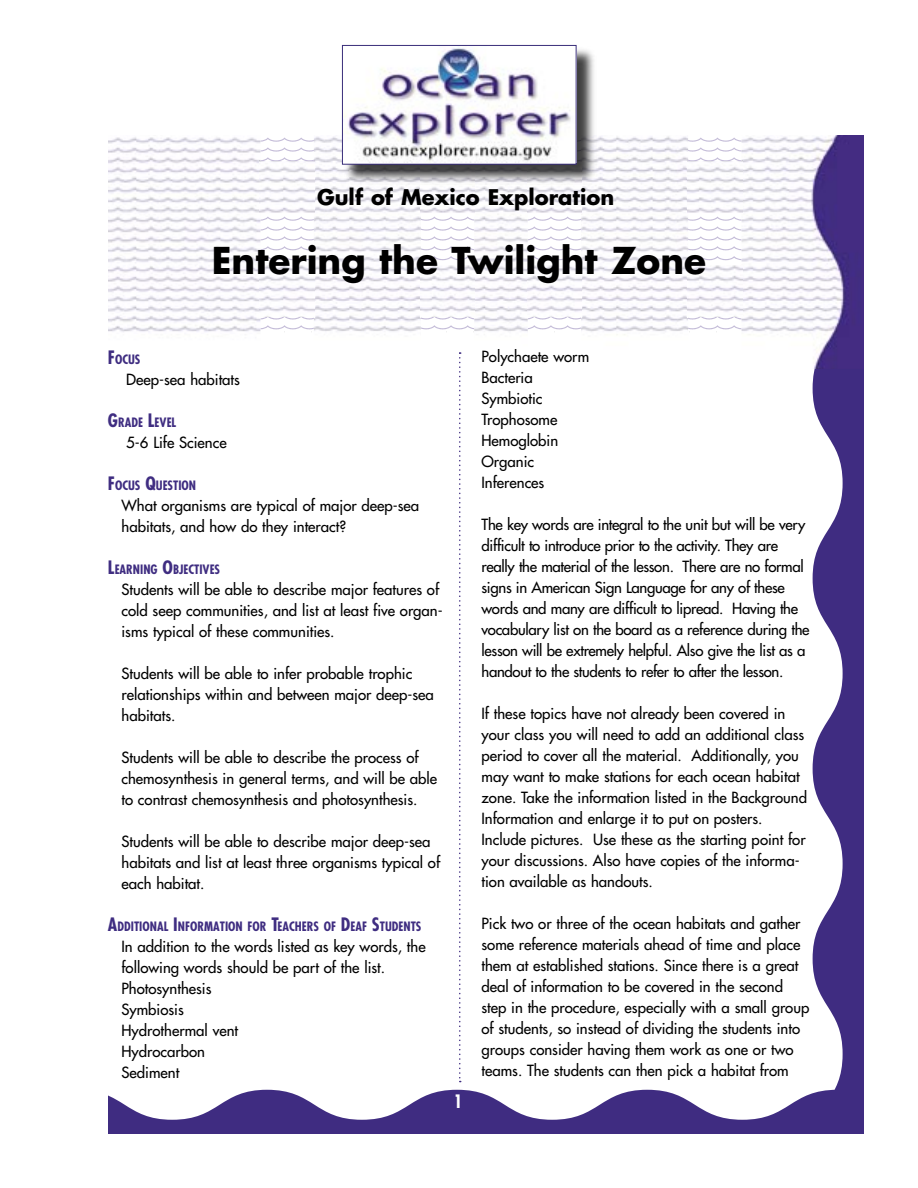
<style>
.page{position:relative;width:918px;height:1188px;background:#fff}
.page>*{position:absolute;margin:0;border:0;box-sizing:border-box;transform-origin:0 0}
.t1{font:700 36px "Futura";color:#000}
.body_text_lists{font:700 21px "Futura";color:#000}
.t2{font:700 condensed 18px "Futura";color:#fff}
.body_text_lists-2{font:15px/21px "Futura";color:#000}
.body_text_lists-3{font:15px/21px "Futura";letter-spacing:-.02em;color:#000}
.Sub_head{font:700 condensed 12.6px "Futura";color:#3f2d81}
.s1{font-size:18px}
</style>
<div class="page">
<svg style="left:261px;top:256px;width:52px;height:4px"></svg>
<svg style="left:261px;top:246px;width:52px;height:4px"></svg>
<svg style="left:261px;top:217px;width:52px;height:23px"></svg>
<svg style="left:421px;top:256px;width:53px;height:4px"></svg>
<svg style="left:421px;top:246px;width:53px;height:4px"></svg>
<svg style="left:421px;top:217px;width:53px;height:23px"></svg>
<svg style="left:528px;top:256px;width:53px;height:4px"></svg>
<svg style="left:528px;top:246px;width:53px;height:4px"></svg>
<svg style="left:528px;top:217px;width:53px;height:23px"></svg>
<svg style="left:689px;top:256px;width:52px;height:4px"></svg>
<svg style="left:689px;top:246px;width:52px;height:4px"></svg>
<svg style="left:689px;top:217px;width:52px;height:23px"></svg>
<svg style="left:261px;top:137px;width:52px;height:24px"></svg>
<svg style="left:689px;top:137px;width:52px;height:24px"></svg>
<svg style="left:261px;top:318px;width:52px;height:14px"></svg>
<svg style="left:421px;top:318px;width:53px;height:14px"></svg>
<svg style="left:528px;top:318px;width:53px;height:14px"></svg>
<svg style="left:689px;top:318px;width:52px;height:14px"></svg>
<svg style="left:813px;top:369px;width:51px;height:721px;fill:#3f2c81"></svg>
<svg style="left:108px;top:1090px;width:756px;height:44px"></svg>
<img style="left:108px;top:137px;width:153px;height:195px">
<img style="left:313px;top:135px;width:108px;height:197px">
<img style="left:474px;top:186px;width:54px;height:146px">
<img style="left:581px;top:136px;width:108px;height:199px">
<img style="left:741px;top:135px;width:123px;height:234px">
<img style="left:260px;top:161px;width:55px;height:52px">
<img style="left:420px;top:185px;width:55px;height:28px">
<img style="left:527px;top:185px;width:55px;height:28px">
<img style="left:688px;top:161px;width:54px;height:52px">
<img style="left:260px;top:265px;width:55px;height:53px">
<img style="left:420px;top:265px;width:55px;height:53px">
<img style="left:527px;top:265px;width:55px;height:53px">
<img style="left:688px;top:265px;width:54px;height:53px">
<div style="left:343px;top:46px;width:254px;height:139px;background:#000;opacity:.75"></div>
<img style="left:344px;top:47px;width:231px;height:115px">
<div style="left:342px;top:45px;width:235px;height:120px;border:1px solid #392e7a"></div>
<svg style="left:459px;top:352px;width:2px;height:730px"></svg>
<p class="body_text_lists" style="left:317px;top:183px;width:299px">Gulf of Mexico Exploration</p>
<p class="t1" style="left:212px;top:236px;width:496px">Entering the Twilight Zone</p>
<p class="Sub_head" style="left:108px;top:352px;width:34px"><span class="s1">F</span>OCUS</p>
<p class="body_text_lists-2" style="left:126px;top:369px;width:115px">Deep-sea habitats</p>
<p class="Sub_head" style="left:108px;top:415px;width:70px"><span class="s1">G</span>RADE <span class="s1">L</span>EVEL</p>
<p class="body_text_lists-2" style="left:126px;top:432px;width:102px">5-6 Life Science</p>
<p class="Sub_head" style="left:108px;top:478px;width:90px"><span class="s1">F</span>OCUS <span class="s1">Q</span>UESTION</p>
<p class="body_text_lists-2" style="left:121px;top:495px;width:299px">What organisms are typical of major deep-sea habitats, and how do they interact?</p>
<p class="Sub_head" style="left:108px;top:562px;width:114px"><span class="s1">L</span>EARNING <span class="s1">O</span>BJECTIVES</p>
<p class="body_text_lists-2" style="left:121px;top:579px;width:323px">Students will be able to describe major features of cold seep communities, and list at least five organ&shy;isms typical of these communities.</p>
<p class="body_text_lists-2" style="left:121px;top:663px;width:314px">Students will be able to infer probable trophic relationships within and between major deep-sea habitats.</p>
<p class="body_text_lists-2" style="left:121px;top:747px;width:317px">Students will be able to describe the process of chemosynthesis in general terms, and will be able to contrast chemosynthesis and photosynthesis.</p>
<p class="body_text_lists-2" style="left:121px;top:831px;width:320px">Students will be able to describe major deep-sea habitats and list at least three organisms typical of each habitat.</p>
<p class="Sub_head" style="left:108px;top:919px;width:315px"><span class="s1">A</span>DDITIONAL <span class="s1">I</span>NFORMATION FOR <span class="s1">T</span>EACHERS OF <span class="s1">D</span>EAF <span class="s1">S</span>TUDENTS</p>
<p class="body_text_lists-2" style="left:121px;top:936px;width:306px">In addition to the words listed as key words, the following words should be part of the list.</p>
<p class="body_text_lists-2" style="left:121px;top:978px;width:92px">Photosynthesis</p>
<p class="body_text_lists-2" style="left:121px;top:999px;width:64px">Symbiosis</p>
<p class="body_text_lists-2" style="left:121px;top:1020px;width:118px">Hydrothermal vent</p>
<p class="body_text_lists-2" style="left:121px;top:1041px;width:85px">Hydrocarbon</p>
<p class="body_text_lists-2" style="left:121px;top:1062px;width:59px">Sediment</p>
<p class="t2" style="left:454px;top:1090px;width:10px">1</p>
<p class="body_text_lists-2" style="left:481px;top:346px;width:109px">Polychaete worm</p>
<p class="body_text_lists-2" style="left:481px;top:367px;width:53px">Bacteria</p>
<p class="body_text_lists-2" style="left:481px;top:388px;width:63px">Symbiotic</p>
<p class="body_text_lists-2" style="left:481px;top:409px;width:77px">Trophosome</p>
<p class="body_text_lists-2" style="left:481px;top:430px;width:78px">Hemoglobin</p>
<p class="body_text_lists-2" style="left:481px;top:451px;width:54px">Organic</p>
<p class="body_text_lists-2" style="left:481px;top:472px;width:64px">Inferences</p>
<p class="body_text_lists-3" style="left:481px;top:514px;width:330px">The key words are integral to the unit but will be very difficult to introduce prior to the activity. They are really the material of the lesson. There are no formal signs in American Sign Language for any of these words and many are difficult to lipread. Having the vocabulary list on the board as a reference during the lesson will be extremely helpful. Also give the list as a handout to the students to refer to after the lesson.</p>
<p class="body_text_lists-2" style="left:481px;top:703px;width:327px">If these topics have not already been covered in your class you will need to add an additional class period to cover all the material. Additionally, you may want to make stations for each ocean habitat zone. Take the information listed in the Background Information and enlarge it to put on posters.<br>Include pictures. Use these as the starting point for your discussions. Also have copies of the informa&shy;tion available as handouts.</p>
<p class="body_text_lists-2" style="left:481px;top:913px;width:329px">Pick two or three of the ocean habitats and gather some reference materials ahead of time and place them at established stations. Since there is a great deal of information to be covered in the second step in the procedure, especially with a small group of students, so instead of dividing the students into groups consider having them work as one or two teams. The students can then pick a habitat from</p>
</div>
